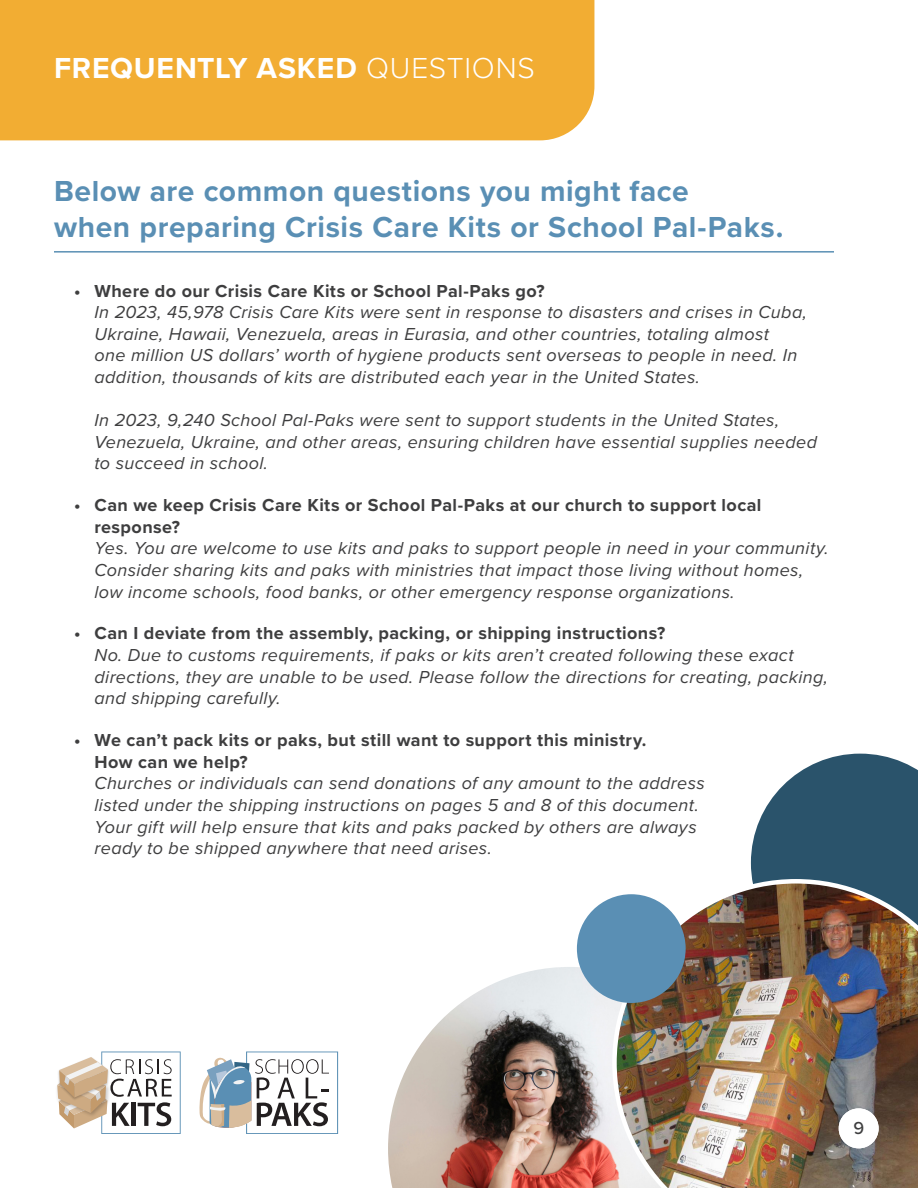
<style>
.page{position:relative;width:918px;height:1188px;background:#fff}
.page>*{position:absolute;margin:0;border:0;box-sizing:border-box;transform-origin:0 0}
.t1{font:700 30px "Proxima Nova";letter-spacing:.02em;color:#5a8fb4}
.t2{font:700 30px "Proxima Nova";letter-spacing:.025em;color:#fff}
.t3{font:italic 18px/21.6px "Proxima Nova";letter-spacing:.02em;color:#3e3e3f}
.t4{font:500 18px "Proxima Nova";color:#3e3e3f}
.s1{font-weight:300}
.s2{font-weight:700;font-style:normal}
</style>
<div class="page">
<svg style="left:751px;top:754px;width:167px;height:125px"></svg>
<img style="left:388px;top:967px;width:224px;height:221px">
<img style="left:612px;top:879px;width:306px;height:309px">
<div style="left:577px;top:894px;width:109px;height:109px;background:#5a8fb4;border-radius:50%"></div>
<div style="left:0;top:0;width:594px;height:140px;background:#f2ad33"></div>
<hr style="left:54px;top:251px;width:780px;height:2px;background:#5a8fb4">
<div style="left:839px;top:1108px;width:40px;height:40px;background:#fff;border-radius:50%"></div>
<svg style="left:57px;top:1052px;width:124px;height:82px"></svg>
<svg style="left:199px;top:1052px;width:139px;height:82px"></svg>
<p class="t2" style="left:54px;top:45px;width:482px">FREQUENTLY ASKED <span class="s1">QUESTIONS</span></p>
<p class="t1" style="left:54px;top:168px;width:636px">Below are common questions you might face</p>
<p class="t1" style="left:54px;top:204px;width:731px">when preparing Crisis Care Kits or School Pal-Paks.</p>
<p class="t3" style="left:94px;top:279px;width:714px;text-indent:-20px"><span class="s2">• Where do our Crisis Care Kits or School Pal-Paks go?<br></span>In 2023, 45,978 Crisis Care Kits were sent in response to disasters and crises in Cuba, Ukraine, Hawaii, Venezuela, areas in Eurasia, and other countries, totaling almost<br>one million US dollars’ worth of hygiene products sent overseas to people in need. In addition, thousands of kits are distributed each year in the United States.</p>
<p class="t3" style="left:94px;top:409px;width:724px">In 2023, 9,240 School Pal-Paks were sent to support students in the United States,<br>Venezuela, Ukraine, and other areas, ensuring children have essential supplies needed to succeed in school.</p>
<p class="t3" style="left:94px;top:494px;width:736px;text-indent:-20px"><span class="s2">• Can we keep Crisis Care Kits or School Pal-Paks at our church to support local response?<br></span>Yes. You are welcome to use kits and paks to support people in need in your community.<br>Consider sharing kits and paks with ministries that impact those living without homes, low income schools, food banks, or other emergency response organizations.</p>
<p class="t3" style="left:94px;top:622px;width:735px;text-indent:-20px"><span class="s2">• Can I deviate from the assembly, packing, or shipping instructions?<br></span>No. Due to customs requirements, if paks or kits aren’t created following these exact directions, they are unable to be used. Please follow the directions for creating, packing, and shipping carefully.</p>
<p class="t3" style="left:94px;top:729px;width:612px;text-indent:-20px"><span class="s2">• We can’t pack kits or paks, but still want to support this ministry.<br>How can we help?<br></span>Churches or individuals can send donations of any amount to the address listed under the shipping instructions on pages 5 and 8 of this document.<br>Your gift will help ensure that kits and paks packed by others are always ready to be shipped anywhere that need arises.</p>
<p class="t4" style="left:853px;top:1115px;width:12px">9</p>
</div>
